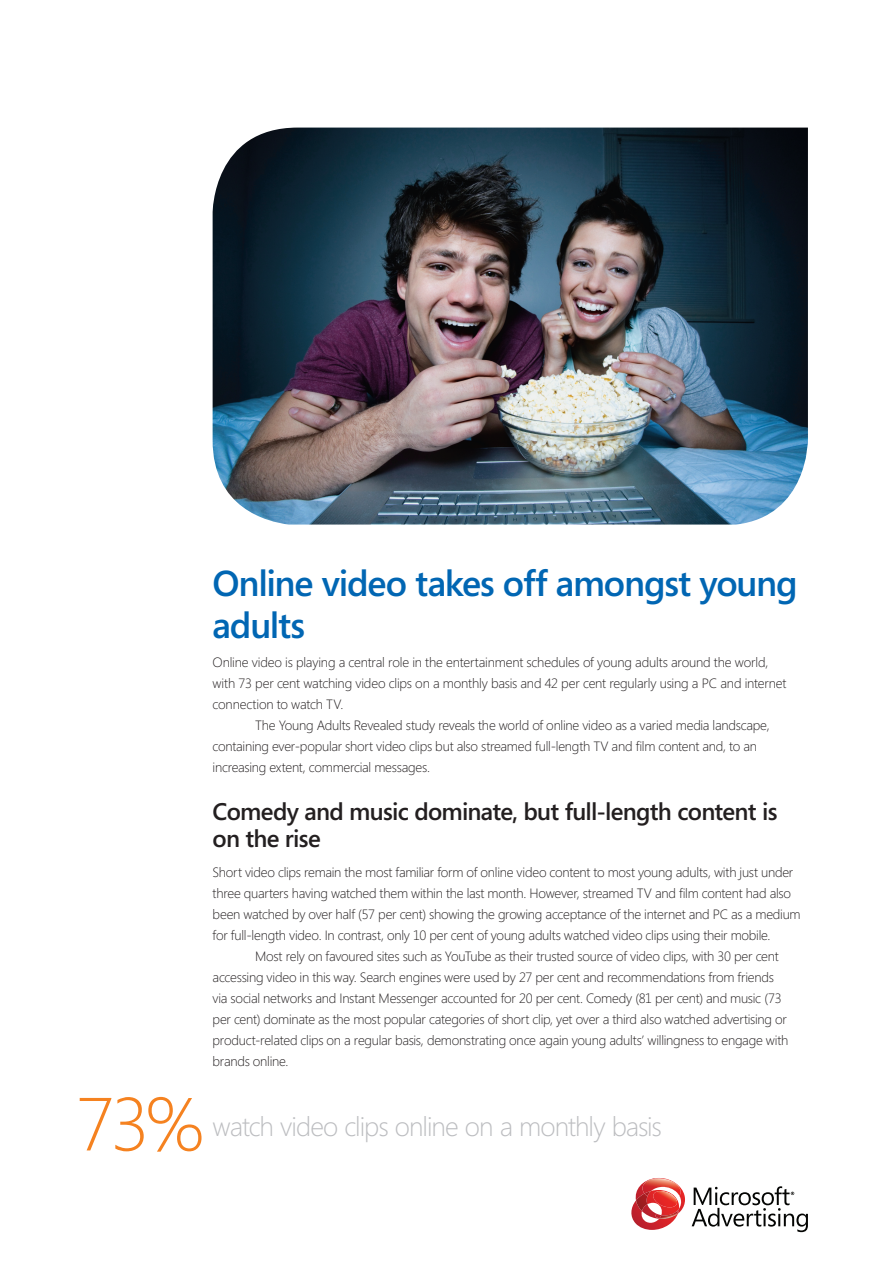
<style>
.page{position:relative;width:893px;height:1263px;background:#fff}
.page>*{position:absolute;margin:0;border:0;box-sizing:border-box;transform-origin:0 0}
.t1{font:300 75px "Segoe";color:#f58220}
.Big_headline{font:600 36px/42px "Segoe";letter-spacing:-.03em;color:#0166b3}
.t2{font:300 27px "Segoe";letter-spacing:-.035em;color:#bcbdc0}
.Headlines{font:600 24px/27px "Segoe";letter-spacing:-.03em;color:#231f20}
.Body_Text{font:300 13.5px/21px "Segoe";letter-spacing:-.02em;color:#231f20}
.Body_Text_-_1st_para{font:300 13.5px/21px "Segoe";letter-spacing:-.02em;color:#231f20}
</style>
<div class="page">
<svg style="left:692px;top:1186px;width:116px;height:46px"></svg>
<svg style="left:631px;top:1178px;width:54px;height:52px"></svg>
<img style="left:213px;top:128px;width:595px;height:396px">
<p class="Big_headline" style="left:213px;top:562px;width:587px">Online video takes off amongst young adults</p>
<p class="Body_Text_-_1st_para" style="left:213px;top:652px;width:575px">Online video is playing a central role in the entertainment schedules of young adults around the world, with 73 per cent watching video clips on a monthly basis and 42 per cent regularly using a PC and internet connection to watch TV.</p>
<p class="Body_Text" style="left:213px;top:715px;width:559px;text-indent:43px">The Young Adults Revealed study reveals the world of online video as a varied media landscape, containing ever-popular short video clips but also streamed full-length TV and film content and, to an increasing extent, commercial messages.</p>
<p class="Headlines" style="left:213px;top:798px;width:566px">Comedy and music dominate, but full-length content is on the rise</p>
<p class="Body_Text_-_1st_para" style="left:213px;top:862px;width:590px">Short video clips remain the most familiar form of online video content to most young adults, with just under three quarters having watched them within the last month. However, streamed TV and film content had also been watched by over half (57 per cent) showing the growing acceptance of the internet and PC as a medium for full-length video. In contrast, only 10 per cent of young adults watched video clips using their mobile.</p>
<p class="Body_Text" style="left:213px;top:946px;width:577px;text-indent:43px">Most rely on favoured sites such as YouTube as their trusted source of video clips, with 30 per cent accessing video in this way. Search engines were used by 27 per cent and recommendations from friends via social networks and Instant Messenger accounted for 20 per cent. Comedy (81 per cent) and music (73 per cent) dominate as the most popular categories of short clip, yet over a third also watched advertising or product-related clips on a regular basis, demonstrating once again young adults’ willingness to engage with brands online.</p>
<p class="t1" style="left:76px;top:1081px;width:129px">73%</p>
<p class="t2" style="left:213px;top:1111px;width:451px">watch video clips online on a monthly basis</p>
</div>
